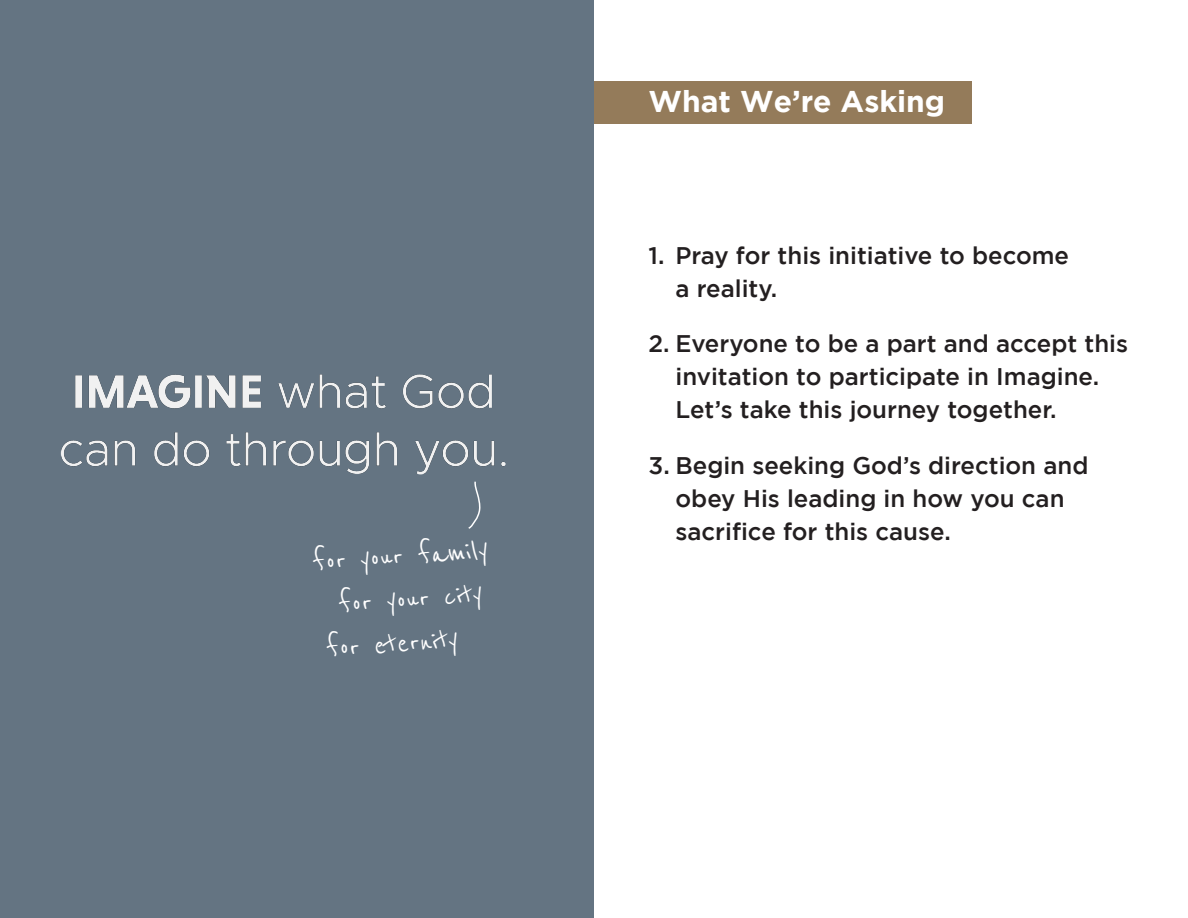
<style>
.page{position:relative;width:1188px;height:918px;background:#fff}
.page>*{position:absolute;margin:0;border:0;box-sizing:border-box;transform-origin:0 0}
.t1{font:34.5px "Reenie Beanie";color:#fff}
.t2{font:700 30px "Gotham";color:#fff}
.t3{font:500 24px/33px "Gotham";color:#231f20}
</style>
<div class="page">
<div style="left:0;top:0;width:594px;height:918px;background:#647482"></div>
<img style="left:60px;top:374px;width:446px;height:101px">
<svg style="left:468px;top:481px;width:13px;height:48px"></svg>
<div style="left:594px;top:81px;width:378px;height:42px;background:#947b5a"></div>
<p class="t1" style="left:311px;top:543px;width:178px;rotate:-4deg">for your family</p>
<p class="t1" style="left:337px;top:585px;width:146px;rotate:-4deg">for your city</p>
<p class="t1" style="left:325px;top:629px;width:134px;rotate:-4deg">for eternity</p>
<p class="t2" style="left:649px;top:84px;width:298px">What We’re Asking</p>
<p class="t3" style="left:676px;top:238px;width:395px;text-indent:-27px">1. Pray for this initiative to become a reality.</p>
<p class="t3" style="left:676px;top:327px;width:454px;text-indent:-27px">2. Everyone to be a part and accept this invitation to participate in Imagine.<br>Let’s take this journey together.</p>
<p class="t3" style="left:676px;top:448px;width:414px;text-indent:-27px">3. Begin seeking God’s direction and obey His leading in how you can sacrifice for this cause.</p>
</div>
